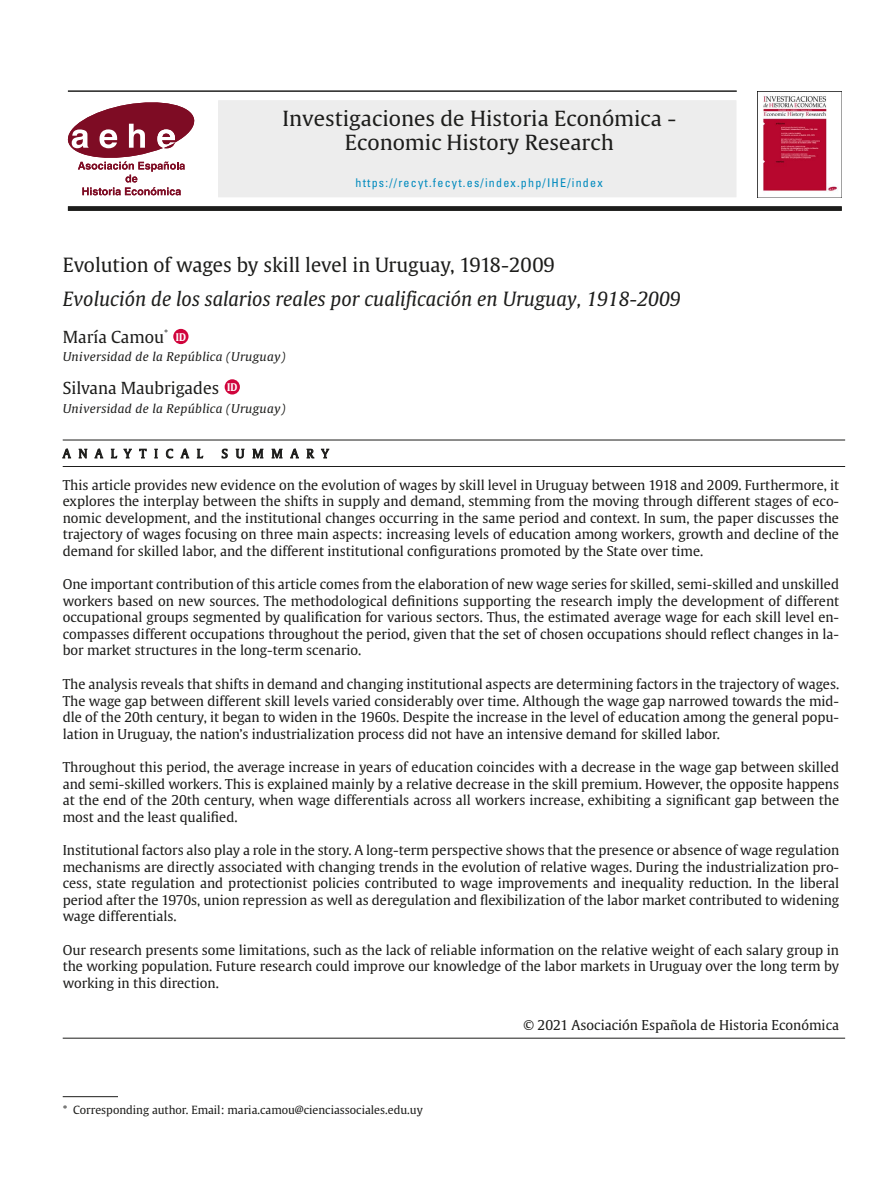
<style>
.page{position:relative;width:893px;height:1191px;background:#fff}
.page>*{position:absolute;margin:0;border:0;box-sizing:border-box;transform-origin:0 0}
.t1{font:20.7px/23.7px "Gulliver RM";color:#1d1d1b;text-align:center}
.Titulo_summary{font:italic 19.5px "Gulliver";color:#1d1d1b}
.Titulo_summary-2{font:19.5px "Gulliver";color:#1d1d1b}
.t2{font:16.5px "Gulliver";color:#1d1d1b}
.Texto_resumen_artícu{font:13.5px/16.5px "Gulliver";color:#1d1d1b;text-align:justify}
.t3{font:italic 12px "Gulliver";letter-spacing:.02em;color:#1d1d1b;scale:1.05 1}
.t4{font:condensed 12px "Univers";letter-spacing:.1em;color:#008abe}
.t5{font:12px "Gulliver";letter-spacing:.66em;color:#1d1d1b}
.Notas{font:11.25px "Gulliver";color:#1d1d1b}
.t6{font:700 10.5px "Gulliver";color:#fff;scale:.9 1}
</style>
<div class="page">
<img style="left:758px;top:91px;width:84px;height:106px">
<hr style="left:68px;top:91px;width:669px;height:1px;background:#1d1d1b">
<div style="left:218px;top:100px;width:518px;height:97px;background:#ededed"></div>
<svg style="left:68px;top:102px;width:126px;height:93px"></svg>
<div style="left:68px;top:206px;width:774px;height:5px;background:#1d1d1b"></div>
<hr style="left:63px;top:440px;width:782px;height:1px;background:#1d1d1b">
<hr style="left:63px;top:466px;width:782px;height:1px;background:#1d1d1b">
<hr style="left:63px;top:1038px;width:782px;height:1px;background:#1d1d1b">
<svg style="left:63px;top:449px;width:8px;height:9px"></svg>
<svg style="left:79px;top:449px;width:8px;height:9px"></svg>
<svg style="left:95px;top:449px;width:8px;height:9px"></svg>
<svg style="left:111px;top:449px;width:6px;height:9px"></svg>
<svg style="left:124px;top:449px;width:7px;height:9px"></svg>
<svg style="left:140px;top:449px;width:6px;height:9px"></svg>
<svg style="left:155px;top:449px;width:2px;height:9px"></svg>
<svg style="left:166px;top:449px;width:7px;height:9px"></svg>
<svg style="left:181px;top:449px;width:8px;height:9px"></svg>
<svg style="left:197px;top:449px;width:6px;height:9px"></svg>
<svg style="left:222px;top:449px;width:5px;height:9px"></svg>
<svg style="left:236px;top:449px;width:8px;height:9px"></svg>
<svg style="left:253px;top:449px;width:10px;height:9px"></svg>
<svg style="left:272px;top:449px;width:10px;height:9px"></svg>
<svg style="left:291px;top:449px;width:8px;height:9px"></svg>
<svg style="left:307px;top:449px;width:7px;height:9px"></svg>
<svg style="left:321px;top:449px;width:8px;height:9px"></svg>
<hr style="left:63px;top:1096px;width:55px;height:1px;background:#1d1d1b">
<div style="left:173px;top:329px;width:16px;height:15px;background:#d0043c;border-radius:50%"></div>
<div style="left:225px;top:379px;width:15px;height:15px;background:#d0043c;border-radius:50%"></div>
<h1 class="t1" style="left:282px;top:107px;width:395px">Investigaciones de Historia Económica -<br>Economic History Research</h1>
<p class="t4" style="left:355px;top:175px;width:249px">https://recyt.fecyt.es/index.php/IHE/index</p>
<p class="Titulo_summary-2" style="left:63px;top:252px;width:494px">Evolution of wages by skill level in Uruguay, 1918-2009</p>
<p class="Titulo_summary" style="left:63px;top:287px;width:619px">Evolución de los salarios reales por cualificación en Uruguay, 1918-2009</p>
<p class="t2" style="left:63px;top:326px;width:112px">María Camou<sup>*</sup><sup>1</sup></p>
<p class="t3" style="left:63px;top:350px;width:214px">Universidad de la República (Uruguay)</p>
<p class="t2" style="left:63px;top:377px;width:158px">Silvana Maubrigades</p>
<p class="t3" style="left:63px;top:401px;width:214px">Universidad de la República (Uruguay)</p>
<p class="t5" style="left:63px;top:446px;width:142px">ANALYTICAL</p>
<p class="t5" style="left:222px;top:446px;width:109px">SUMMARY</p>
<p class="Texto_resumen_artícu" style="left:63px;top:477px;width:778px">This article provides new evidence on the evolution of wages by skill level in Uruguay between 1918 and 2009. Furthermore, it explores the interplay between the shifts in supply and demand, stemming from the moving through different stages of eco&shy;nomic development, and the institutional changes occurring in the same period and context. In sum, the paper discusses the trajectory of wages focusing on three main aspects: increasing levels of education among workers, growth and decline of the demand for skilled labor, and the different institutional configurations promoted by the State over time.</p>
<p class="Texto_resumen_artícu" style="left:63px;top:576px;width:778px">One important contribution of this article comes from the elaboration of new wage series for skilled, semi-skilled and unskilled workers based on new sources. The methodological definitions supporting the research imply the development of different occupational groups segmented by qualification for various sectors. Thus, the estimated average wage for each skill level en&shy;compasses different occupations throughout the period, given that the set of chosen occupations should reflect changes in la&shy;bor market structures in the long-term scenario.</p>
<p class="Texto_resumen_artícu" style="left:63px;top:676px;width:778px">The analysis reveals that shifts in demand and changing institutional aspects are determining factors in the trajectory of wages.<br>The wage gap between different skill levels varied considerably over time. Although the wage gap narrowed towards the mid&shy;dle of the 20th century, it began to widen in the 1960s. Despite the increase in the level of education among the general popu&shy;lation in Uruguay, the nation’s industrialization process did not have an intensive demand for skilled labor.</p>
<p class="Texto_resumen_artícu" style="left:63px;top:759px;width:778px">Throughout this period, the average increase in years of education coincides with a decrease in the wage gap between skilled and semi-skilled workers. This is explained mainly by a relative decrease in the skill premium. However, the opposite happens at the end of the 20th century, when wage differentials across all workers increase, exhibiting a significant gap between the most and the least qualified.</p>
<p class="Texto_resumen_artícu" style="left:63px;top:842px;width:778px">Institutional factors also play a role in the story. A long-term perspective shows that the presence or absence of wage regulation mechanisms are directly associated with changing trends in the evolution of relative wages. During the industrialization pro&shy;cess, state regulation and protectionist policies contributed to wage improvements and inequality reduction. In the liberal period after the 1970s, union repression as well as deregulation and flexibilization of the labor market contributed to widening wage differentials.</p>
<p class="Texto_resumen_artícu" style="left:63px;top:941px;width:778px">Our research presents some limitations, such as the lack of reliable information on the relative weight of each salary group in the working population. Future research could improve our knowledge of the labor markets in Uruguay over the long term by working in this direction.</p>
<p class="Texto_resumen_artícu" style="left:524px;top:1016px;width:317px">© 2021 Asociación Española de Historia Económica</p>
<p class="t6" style="left:176px;top:330px;width:13px">ID</p>
<p class="t6" style="left:227px;top:380px;width:13px">ID</p>
<p class="Notas" style="left:63px;top:1103px;width:362px">* Corresponding author. Email: maria.camou@cienciassociales.edu.uy</p>
</div>
